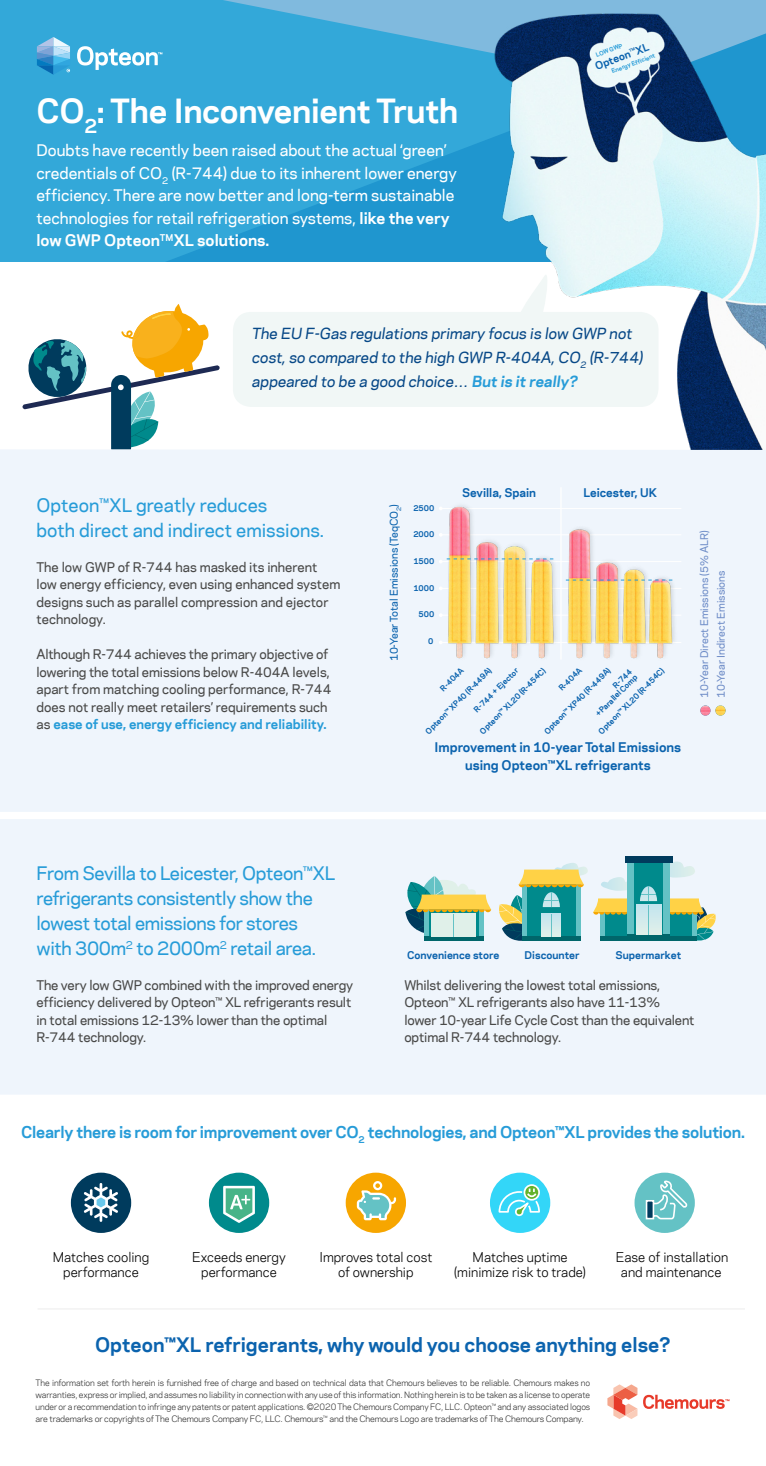
<style>
.page{position:relative;width:766px;height:1466px;background:#fff}
.page>*{position:absolute;margin:0;border:0;box-sizing:border-box;transform-origin:0 0}
.t1{font:700 31.25px "Chemours Sans";letter-spacing:-.01em;color:#fff}
.t2{font:700 18.75px "Chemours Sans";color:#0b63ae}
.t3{font:500 17.5px/25px "Chemours Sans";letter-spacing:-.02em;color:#279cd8}
.t4{font:500 17.5px/25px "Chemours Sans";color:#279cd8}
.t5{font:700 15.25px "Chemours Sans";letter-spacing:-.015em;color:#279cd8}
.t6{font:500 15px/22.5px "Chemours Sans";color:#fff}
.t7{font:500 14.38px/24.2px "Chemours Sans";color:#074887}
.t8{font:500 12.5px/17.5px "Chemours Sans";letter-spacing:-.01em;color:#494948}
.t9{font:12.5px/14.5px "Chemours Sans";color:#000;text-align:center}
.t10{font:700 12.5px/17.5px "Chemours Sans";color:#0b63ae;text-align:center}
.t11{font:700 11.25px "Chemours Sans";color:#0b63ae}
.t12{font:500 10px/16.4px "Chemours Sans";color:#708ec8}
.t13{font:700 10px "Chemours Sans";color:#0b63ae}
.t14{font:500 10px "Chemours Sans";color:#0b63ae}
.t15{font:8.12px/11.8px "Chemours Sans";letter-spacing:-.02em;color:#000;text-align:justify}
.t16{font:700 7.5px/7.4px "Chemours Sans";color:#0b63ae;text-align:right}
.t17{font:700 5.62px "Chemours Sans";color:#279cd8}
.s1{font-weight:700}
.s2{font-weight:700;color:#279cd8}
</style>
<div class="page">
<div style="left:0;top:0;width:222px;height:262px;background:#33a8d9"></div>
<svg style="left:222px;top:0;width:543px;height:33px;background:#65b3dc"></svg>
<svg style="left:36px;top:33px;width:355px;height:229px;background:#30a5d7"></svg>
<img style="left:391px;top:7px;width:374px;height:442px">
<div style="left:233px;top:312px;width:425px;height:95px;background:#f1f7f6;border-radius:18px"></div>
<svg style="left:507px;top:261px;width:46px;height:51px"></svg>
<svg style="left:22px;top:304px;width:198px;height:145px"></svg>
<div style="left:0;top:449px;width:765px;height:362px;background:#eff5fc"></div>
<div style="left:0;top:819px;width:765px;height:275px;background:#eff5fc"></div>
<hr style="left:440px;top:614px;width:241px;height:1px;background:#fff">
<hr style="left:440px;top:588px;width:241px;height:1px;background:#fff">
<hr style="left:440px;top:561px;width:241px;height:1px;background:#fff">
<hr style="left:440px;top:534px;width:241px;height:1px;background:#fff">
<hr style="left:440px;top:508px;width:241px;height:1px;background:#fff">
<hr style="left:440px;top:642px;width:241px;height:1px;background:#fff">
<img style="left:437px;top:496px;width:240px;height:188px">
<svg style="left:439px;top:558px;width:114px;height:5px"></svg>
<svg style="left:565px;top:579px;width:107px;height:1px"></svg>
<hr style="left:560px;top:487px;width:1px;height:172px;background:#fff">
<svg style="left:700px;top:705px;width:25px;height:10px"></svg>
<div style="left:624px;top:856px;width:48px;height:6px;background:#003b5d"></div>
<svg style="left:400px;top:861px;width:318px;height:86px"></svg>
<svg style="left:77px;top:46px;width:85px;height:24px"></svg>
<svg style="left:37px;top:37px;width:33px;height:38px"></svg>
<hr style="left:38px;top:1308px;width:706px;height:1px;background:#ececed">
<svg style="left:607px;top:1384px;width:30px;height:34px"></svg>
<svg style="left:643px;top:1394px;width:86px;height:14px"></svg>
<div style="left:209px;top:1172px;width:60px;height:60px;background:#008a8c;border-radius:50%"></div>
<div style="left:345px;top:1172px;width:61px;height:60px;background:#f7a600;border-radius:50%"></div>
<div style="left:490px;top:1172px;width:60px;height:60px;background:#33d6f8;border-radius:50%"></div>
<div style="left:634px;top:1172px;width:60px;height:60px;background:#64c2c5;border-radius:50%"></div>
<div style="left:71px;top:1172px;width:60px;height:60px;background:#003b5d;border-radius:50%"></div>
<svg style="left:223px;top:1185px;width:32px;height:37px"></svg>
<svg style="left:84px;top:1183px;width:34px;height:38px"></svg>
<svg style="left:357px;top:1180px;width:39px;height:40px"></svg>
<svg style="left:644px;top:1179px;width:44px;height:41px"></svg>
<svg style="left:497px;top:1183px;width:43px;height:34px"></svg>
<svg style="left:628px;top:43px;width:21px;height:12px"></svg>
<h1 class="t1" style="left:36px;top:87px;width:423px">CO<sub>2</sub>: The Inconvenient Truth</h1>
<p class="t6" style="left:36px;top:138px;width:422px">Doubts have recently been raised about the actual ‘green’ credentials of CO<sub>2</sub> (R-744) due to its inherent lower energy efficiency. There are now better and long-term sustainable technologies for retail refrigeration systems, <span class="s1">like the very low GWP Opteon</span><sup>TM</sup><span class="s1">XL solutions.</span></p>
<p class="t17" style="left:594px;top:51px;width:29px;rotate:-20deg">LOW GWP</p>
<p class="t13" style="left:592px;top:59px;width:39px;rotate:-20deg">Opteon</p>
<p class="t17" style="left:610px;top:67px;width:47px;rotate:-20deg">Energy Effi cient</p>
<p class="t7" style="left:251px;top:320px;width:395px">The EU F-Gas regulations primary focus is low GWP not cost,so compared to the high GWP R-404A,CO<sub>2</sub> (R‑ 744) appeared to be a good choice… <span class="s2">But is it really?</span></p>
<h3 class="t4" style="left:36px;top:491px;width:289px">Opteon™XL greatly reduces<br>both direct and indirect emissions.</h3>
<p class="t8" style="left:36px;top:557px;width:305px">The low GWP of R-744 has masked its inherent low energy efficiency, even using enhanced system designs such as parallel compression and ejector technology.</p>
<p class="t8" style="left:36px;top:645px;width:296px">Although R‑744 achieves the primary objective of lowering the total emissions below R-404A levels, apart from matching cooling performance, R-744 does not really meet retailers’ requirements such as <span class="s2">ease of use, energy efficiency and reliability.</span></p>
<h3 class="t3" style="left:36px;top:859px;width:300px">From Sevilla to Leicester, Opteon™XL refrigerants consistently show the lowest total emissions for stores with 300m<sup>2</sup> to 2000m<sup>2</sup> retail area.</h3>
<p class="t14" style="left:386px;top:661px;width:158px;rotate:-90deg">10-Year Total Emissions (TeqCO<sub>2</sub>)</p>
<p class="t16" style="left:413px;top:503px;width:23px">2500</p>
<p class="t16" style="left:413px;top:530px;width:23px">2000</p>
<p class="t16" style="left:413px;top:557px;width:23px">1500</p>
<p class="t16" style="left:413px;top:583px;width:23px">1000</p>
<p class="t16" style="left:418px;top:610px;width:17px">500</p>
<p class="t16" style="left:428px;top:637px;width:7px">0</p>
<p class="t11" style="left:462px;top:484px;width:75px">Sevilla, Spain</p>
<p class="t11" style="left:583px;top:484px;width:75px">Leicester, UK</p>
<p class="t16" style="left:438px;top:686px;width:31px;rotate:-45deg">R-404A</p>
<p class="t16" style="left:557px;top:686px;width:31px;rotate:-45deg">R-404A</p>
<p class="t16" style="left:542px;top:729px;width:91px;rotate:-45deg">Opteon™ XP40 (R-449A)</p>
<p class="t16" style="left:424px;top:729px;width:91px;rotate:-45deg">Opteon™ XP40 (R-449A)</p>
<p class="t16" style="left:596px;top:729px;width:91px;rotate:-45deg">Opteon™ XL20 (R-454C)</p>
<p class="t16" style="left:478px;top:729px;width:91px;rotate:-45deg">Opteon™ XL20 (R-454C)</p>
<p class="t16" style="left:472px;top:708px;width:61px;rotate:-45deg">R-744 + Ejector</p>
<p class="t16" style="left:588px;top:706px;width:57px;rotate:-45deg">R-744 +Parallel Comp</p>
<p class="t10" style="left:434px;top:738px;width:248px">Improvement in 10-year Total Emissions using Opteon™XL refrigerants</p>
<p class="t12" style="left:695px;top:698px;width:169px;rotate:-90deg">10-Year Direct Emissions (5% ALR)<br>10-Year Indirect Emissions</p>
<p class="t13" style="left:407px;top:947px;width:94px">Convenience store</p>
<p class="t13" style="left:524px;top:947px;width:56px">Discounter</p>
<p class="t13" style="left:615px;top:947px;width:67px">Supermarket</p>
<p class="t8" style="left:36px;top:975px;width:318px">The very low GWP combined with the improved energy efficiency delivered by Opteon™ XL refrigerants result in total emissions 12-13% lower than the optimal R-744 technology.</p>
<p class="t8" style="left:404px;top:975px;width:291px">Whilst delivering the lowest total emissions, Opteon™ XL refrigerants also have 11-13% lower 10-year Life Cycle Cost than the equivalent optimal R-744 technology.</p>
<p class="t5" style="left:21px;top:1119px;width:725px">Clearly there is room for improvement over CO<sub>2</sub> technologies, and Opteon™XL provides the solution.</p>
<p class="t9" style="left:53px;top:1249px;width:98px">Matches cooling performance</p>
<p class="t9" style="left:192px;top:1249px;width:95px">Exceeds energy performance</p>
<p class="t9" style="left:319px;top:1249px;width:114px">Improves total cost of ownership</p>
<p class="t9" style="left:454px;top:1249px;width:133px">Matches uptime (minimize risk to trade)</p>
<p class="t9" style="left:615px;top:1249px;width:114px">Ease of installation and maintenance</p>
<h2 class="t2" style="left:95px;top:1329px;width:576px">Opteon™XL refrigerants, why would you choose anything else?</h2>
<p class="t15" style="left:36px;top:1376px;width:556px">The information set forth herein is furnished free of charge and based on technical data that Chemours believes to be reliable. Chemours makes no warranties, express or implied, and assumes no liability in connection with any use of this information. Nothing herein is to be taken as a license to operate under or a recommendation to infringe any patents or patent applications. ©2020 The Chemours Company FC, LLC. Opteon™ and any associated logos are trademarks or copyrights of The Chemours Company FC, LLC. Chemours™ and the Chemours Logo are trademarks of The Chemours Company.</p>
</div>
